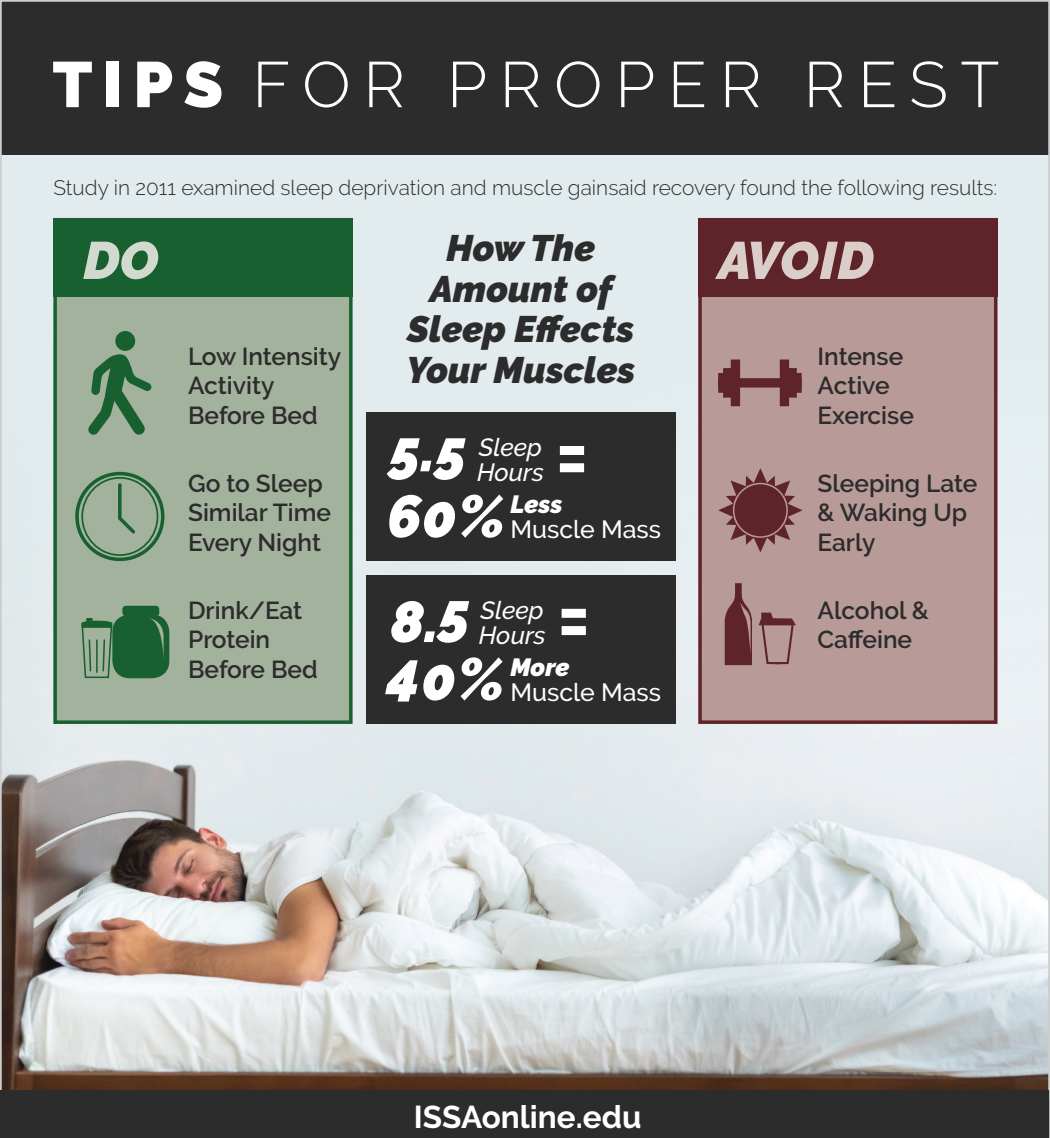
<style>
.page{position:relative;width:1050px;height:1138px;background:#fff}
.page>*{position:absolute;margin:0;border:0;box-sizing:border-box;transform-origin:0 0}
.t1{font:italic 900 75.08px "Raleway";color:#fff}
.t2{font:300 64.05px "Raleway";letter-spacing:.2em;color:#fff}
.t3{font:italic 900 59.15px "Raleway";color:#fff}
.t4{font:italic 900 57.93px "Raleway";color:#fff}
.t5{font:italic 900 52.5px "Raleway";letter-spacing:.005em;color:#dbcdca}
.t6{font:italic 900 52.5px "Raleway";color:#d2d9ce}
.t7{font:italic 900 36.75px/40.6px "Raleway";color:#2d2c2c;text-align:center}
.t8{font:700 31.5px "Raleway";color:#fff}
.t9{font:italic 500 24.85px/24.8px "Raleway";color:#fff}
.t10{font:500 24.85px "Raleway";color:#fff}
.t11{font:italic 900 24.85px "Raleway";color:#fff}
.t12{font:600 24.5px/29.4px "Raleway";color:#2d2c2c}
.t13{font:300 20.82px "Raleway";color:#2d2c2c}
.s1{font-weight:900}
</style>
<div class="page">
<img style="left:3px;top:754px;width:1044px;height:330px">
<div style="left:1px;top:0;width:1048px;height:754px;background:#e2ecee"></div>
<div style="left:367px;top:412px;width:309px;height:149px;background:#2d2c2c"></div>
<div style="left:367px;top:575px;width:309px;height:149px;background:#2d2c2c"></div>
<div style="left:53px;top:218px;width:300px;height:506px;background:#a3b29c;border:4px solid #186030"></div>
<div style="left:698px;top:218px;width:300px;height:506px;background:#b89b98;border:4px solid #5f232a"></div>
<div style="left:53px;top:218px;width:300px;height:79px;background:#186030"></div>
<div style="left:698px;top:218px;width:299px;height:79px;background:#5f232a"></div>
<div style="left:0;top:0;width:1050px;height:154px;background:#2d2c2c"></div>
<div style="left:0;top:1084px;width:1050px;height:54px;background:#502e1a"></div>
<div style="left:0;top:1090px;width:1049px;height:48px;background:#2d2c2c"></div>
<div style="left:718px;top:378px;width:84px;height:9px;background:#5f232a;border:1px solid #5f232a"></div>
<div style="left:723px;top:368px;width:9px;height:29px;background:#5f232a"></div>
<div style="left:718px;top:373px;width:7px;height:20px;background:#5f232a;border:1px solid #5f232a"></div>
<div style="left:731px;top:359px;width:9px;height:47px;background:#5f232a"></div>
<div style="left:787px;top:368px;width:10px;height:29px;background:#5f232a;border:1px solid #5f232a"></div>
<div style="left:795px;top:373px;width:7px;height:20px;background:#5f232a;border:1px solid #5f232a"></div>
<div style="left:780px;top:359px;width:9px;height:47px;background:#5f232a"></div>
<svg style="left:718px;top:468px;width:85px;height:84px"></svg>
<svg style="left:725px;top:583px;width:27px;height:82px"></svg>
<svg style="left:759px;top:612px;width:37px;height:53px"></svg>
<svg style="left:88px;top:354px;width:64px;height:81px"></svg>
<div style="left:115px;top:331px;width:20px;height:20px;background:#186030;border-radius:50%"></div>
<svg style="left:77px;top:473px;width:86px;height:86px"></svg>
<div style="left:75px;top:472px;width:89px;height:89px;border:4px solid #186030;border-radius:50%"></div>
<div style="left:82px;top:478px;width:76px;height:77px;background:#a3b29c;border-radius:50%"></div>
<div style="left:81px;top:477px;width:77px;height:79px;border:2px solid #186030;border-radius:50%"></div>
<svg style="left:118px;top:485px;width:4px;height:28px"></svg>
<svg style="left:118px;top:513px;width:17px;height:21px"></svg>
<div style="left:112px;top:614px;width:57px;height:64px;background:#186030;border-radius:18px"></div>
<div style="left:122px;top:605px;width:37px;height:11px;background:#186030;border-radius:4px"></div>
<svg style="left:150px;top:618px;width:14px;height:41px"></svg>
<svg style="left:81px;top:618px;width:32px;height:60px"></svg>
<p class="t2" style="left:53px;top:47px;width:948px"><span class="s1">TIPS</span> FOR PROPER REST</p>
<p class="t13" style="left:53px;top:175px;width:945px">Study in 2011 examined sleep deprivation and muscle gainsaid recovery found the following results:</p>
<p class="t6" style="left:83px;top:230px;width:77px">DO</p>
<p class="t7" style="left:406px;top:228px;width:230px">How The<br>Amount of<br>Sleep Effects<br>Your Muscles</p>
<p class="t5" style="left:718px;top:230px;width:157px">AVOID</p>
<p class="t12" style="left:188px;top:342px;width:155px">Low Intensity<br>Activity<br>Before Bed</p>
<p class="t12" style="left:818px;top:342px;width:98px">Intense<br>Active<br>Exercise</p>
<p class="t9" style="left:477px;top:435px;width:68px">Sleep<br>Hours</p>
<p class="t11" style="left:510px;top:490px;width:54px">Less</p>
<p class="t10" style="left:510px;top:515px;width:152px">Muscle Mass</p>
<p class="t4" style="left:390px;top:417px;width:79px">5.5</p>
<p class="t1" style="left:554px;top:410px;width:38px">=</p>
<p class="t12" style="left:188px;top:468px;width:144px">Go to Sleep<br>Similar Time<br>Every Night</p>
<p class="t12" style="left:818px;top:468px;width:162px">Sleeping Late &amp; Waking Up<br>Early</p>
<p class="t3" style="left:387px;top:482px;width:120px">60%</p>
<p class="t12" style="left:188px;top:595px;width:131px">Drink/Eat<br>Protein<br>Before Bed</p>
<p class="t12" style="left:818px;top:595px;width:113px">Alcohol &amp;<br>Caffeine</p>
<p class="t4" style="left:390px;top:588px;width:82px">8.5</p>
<p class="t1" style="left:556px;top:573px;width:38px">=</p>
<p class="t9" style="left:479px;top:598px;width:68px">Sleep<br>Hours</p>
<p class="t11" style="left:510px;top:652px;width:61px">More</p>
<p class="t10" style="left:510px;top:677px;width:152px">Muscle Mass</p>
<p class="t3" style="left:388px;top:645px;width:119px">40%</p>
<p class="t8" style="left:414px;top:1098px;width:229px">ISSAonline.edu</p>
</div>
